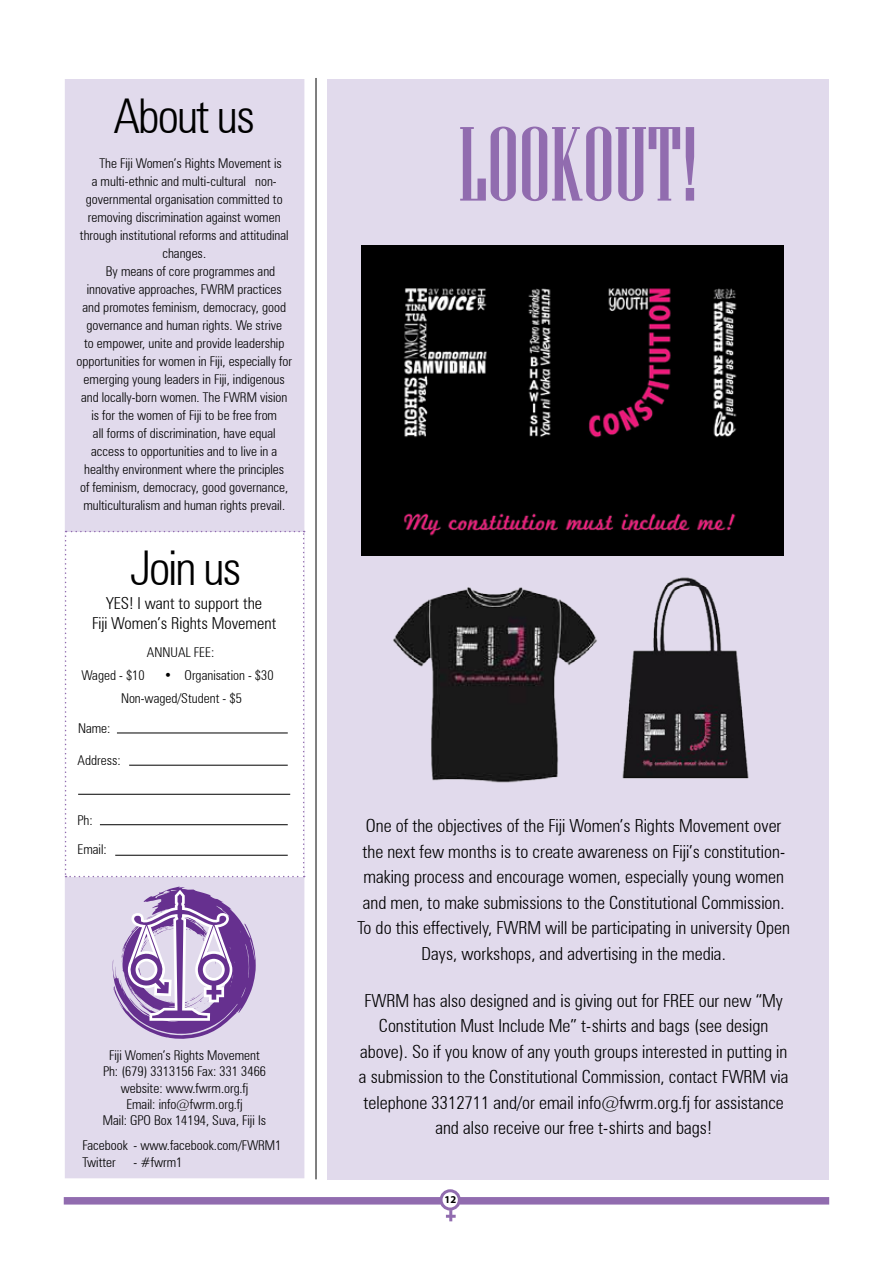
<style>
.page{position:relative;width:893px;height:1263px;background:#fff}
.page>*{position:absolute;margin:0;border:0;box-sizing:border-box;transform-origin:0 0}
.t1{font:105px "Niagara Solid";color:#916caf}
.t2{font:300 condensed 48px "Zurich BT";letter-spacing:-.04em;color:#000}
.t3{font:300 condensed 18px/25.5px "Zurich BT";color:#000;text-align:center}
.t4{font:300 condensed 16.5px/19.8px "Zurich BT";color:#000;text-align:center}
.t5{font:300 condensed 13.5px/16.2px "Zurich BT";color:#000}
.t6{font:700 10.5px "Myriad Pro";color:#000}
</style>
<div class="page">
<div style="left:440px;top:1189px;width:21px;height:21px;border:3px solid #916caf;border-radius:50%"></div>
<div style="left:64px;top:1197px;width:377px;height:7px;background:#916caf"></div>
<svg style="left:446px;top:1210px;width:10px;height:11px"></svg>
<div style="left:459px;top:1197px;width:370px;height:7px;background:#916caf"></div>
<div style="left:65px;top:79px;width:239px;height:1099px;background:#e1daec"></div>
<div style="left:65px;top:531px;width:240px;height:346px;background:#fff"></div>
<hr style="left:78px;top:794px;width:212px;height:1px;background:#000">
<hr style="left:117px;top:733px;width:171px;height:1px;background:#000">
<hr style="left:129px;top:765px;width:159px;height:1px;background:#000">
<hr style="left:100px;top:824px;width:188px;height:1px;background:#000">
<hr style="left:115px;top:855px;width:173px;height:1px;background:#000">
<hr style="left:316px;top:78px;width:1px;height:1101px;background:#000">
<div style="left:328px;top:79px;width:501px;height:1100px;background:#e1daec"></div>
<svg style="left:113px;top:886px;width:143px;height:153px"></svg>
<img style="left:362px;top:246px;width:421px;height:309px">
<img style="left:393px;top:587px;width:204px;height:196px">
<img style="left:622px;top:577px;width:127px;height:202px">
<h2 class="t2" style="left:113px;top:87px;width:143px">About us</h2>
<p class="t5" style="left:99px;top:155px;width:184px">The Fiji Women’s Rights Movement is</p>
<p class="t5" style="left:92px;top:173px;width:186px">a multi-ethnic and multi-cultural non-</p>
<p class="t5" style="left:86px;top:191px;width:198px">governmental organisation committed to</p>
<p class="t5" style="left:88px;top:209px;width:194px">removing discrimination against women</p>
<p class="t5" style="left:80px;top:227px;width:210px">through institutional reforms and attitudinal</p>
<p class="t5" style="left:162px;top:245px;width:45px">changes.</p>
<p class="t5" style="left:106px;top:263px;width:171px">By means of core programmes and</p>
<p class="t5" style="left:87px;top:281px;width:197px">innovative approaches, FWRM practices</p>
<p class="t5" style="left:82px;top:299px;width:205px">and promotes feminism, democracy, good</p>
<p class="t5" style="left:86px;top:317px;width:197px">governance and human rights. We strive</p>
<p class="t5" style="left:84px;top:335px;width:202px">to empower, unite and provide leadership</p>
<p class="t5" style="left:77px;top:353px;width:217px">opportunities for women in Fiji, especially for</p>
<p class="t5" style="left:84px;top:371px;width:203px">emerging young leaders in Fiji, indigenous</p>
<p class="t5" style="left:81px;top:389px;width:208px">and locally-born women. The FWRM vision</p>
<p class="t5" style="left:91px;top:407px;width:187px">is for the women of Fiji to be free from</p>
<p class="t5" style="left:93px;top:425px;width:184px">all forms of discrimination, have equal</p>
<p class="t5" style="left:91px;top:443px;width:188px">access to opportunities and to live in a</p>
<p class="t5" style="left:84px;top:460px;width:201px">healthy environment where the principles</p>
<p class="t5" style="left:80px;top:478px;width:210px">of feminism, democracy, good governance,</p>
<p class="t5" style="left:83px;top:496px;width:203px">multiculturalism and human rights prevail.</p>
<h2 class="t2" style="left:130px;top:539px;width:113px">Join us</h2>
<p class="t4" style="left:92px;top:593px;width:186px">YES! I want to support the<br>Fiji Women’s Rights Movement</p>
<p class="t5" style="left:81px;top:667px;width:65px">Waged - $10</p>
<p class="t5" style="left:147px;top:644px;width:69px">ANN UAL FEE :</p>
<p class="t5" style="left:185px;top:667px;width:91px">Organisation - $30</p>
<p class="t5" style="left:121px;top:663px;width:122px;line-height:23.4px;text-indent:43px">•<br>Non-waged/Student - $5</p>
<p class="t5" style="left:78px;top:720px;width:34px">Name:</p>
<p class="t5" style="left:78px;top:752px;width:45px">Address:</p>
<p class="t5" style="left:78px;top:811px;width:17px">Ph:</p>
<p class="t5" style="left:78px;top:841px;width:31px">Email:</p>
<p class="t5" style="left:103px;top:1047px;width:165px;text-align:center">Fiji Women’s Rights Movement<br>Ph: (679) 3313156 Fax: 331 3466 website: www.fwrm.org.fj<br>Email: info@fwrm.org.fj<br>Mail: GPO Box 14194, Suva, Fiji Is</p>
<p class="t5" style="left:82px;top:1137px;width:200px">Facebook - www.facebook.com/FWRM1<br>Twitter</p>
<p class="t5" style="left:133px;top:1153px;width:50px">- #fwrm1</p>
<h1 class="t1" style="left:459px;top:109px;width:241px">LOOKOUT!</h1>
<p class="t3" style="left:357px;top:813px;width:434px">One of the objectives of the Fiji Women’s Rights Movement over the next few months is to create awareness on Fiji’s constitution&shy;making process and encourage women, especially young women and men, to make submissions to the Constitutional Commission.<br>To do this effectively, FWRM will be participating in university Open Days, workshops, and advertising in the media.</p>
<p class="t3" style="left:359px;top:987px;width:431px">FWRM has also designed and is giving out for FREE our new “My Constitution Must Include Me” t-shirts and bags (see design above). So if you know of any youth groups interested in putting in a submission to the Constitutional Commission, contact FWRM via telephone 3312711 and/or email info@fwrm.org.fj for assistance and also receive our free t-shirts and bags!</p>
<p class="t6" style="left:445px;top:1192px;width:13px">12</p>
</div>
